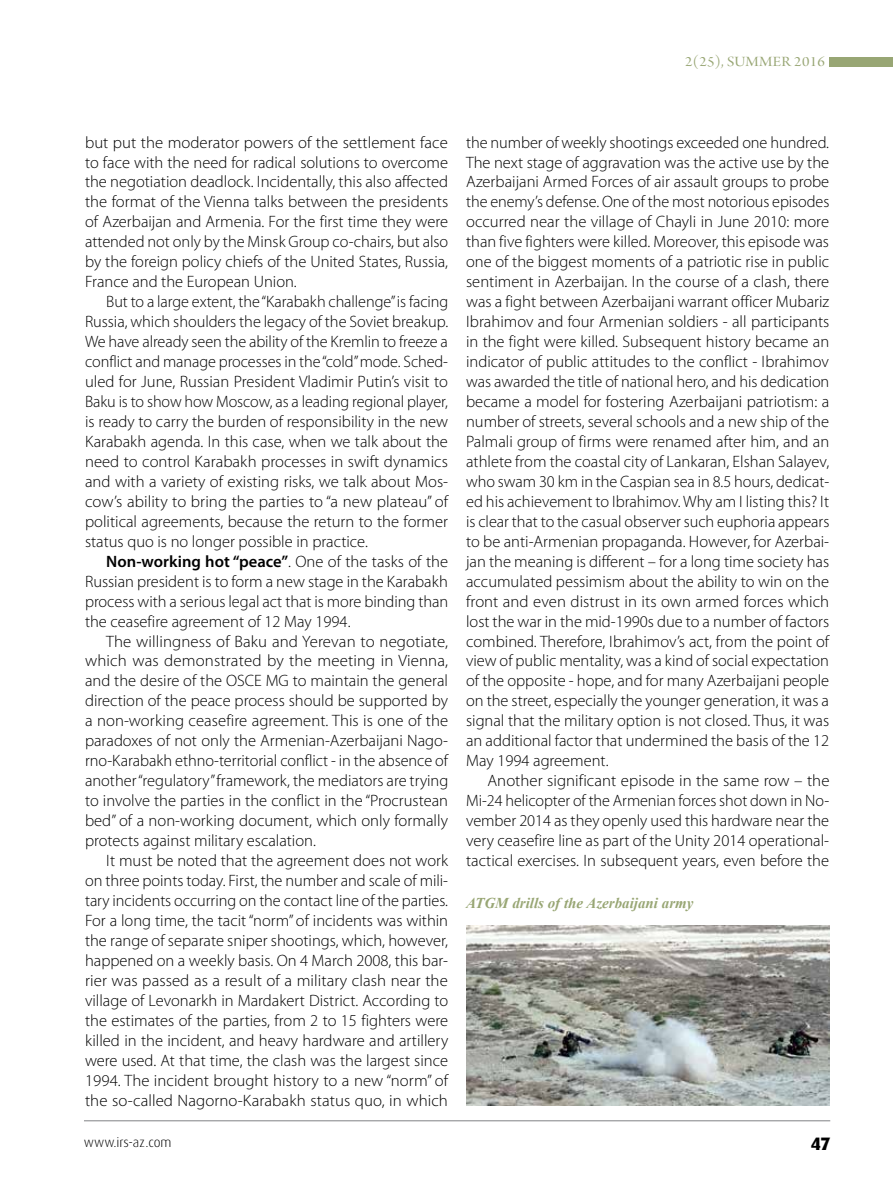
<style>
.page{position:relative;width:893px;height:1191px;background:#fff}
.page>*{position:absolute;margin:0;border:0;box-sizing:border-box;transform-origin:0 0}
.t1{font:800 18px "Dax Pro";color:#000}
.t2{font:300 16.5px/20px "Myriad Pro";color:#000;text-align:justify}
.t3{font:italic 700 15px "Times New Roman";color:#98a674}
.t4{font:15px "Arno Pro Display";letter-spacing:.02em;color:#98a674;scale:1.1 1}
.t5{font:300 13.5px "Dax Pro";color:#000}
.s1{font-weight:600}
</style>
<div class="page">
<hr style="left:84px;top:1120px;width:746px;height:1px;background:#808285">
<div style="left:829px;top:57px;width:64px;height:9px;background:#98a674"></div>
<img style="left:466px;top:925px;width:363px;height:181px">
<p class="t4" style="left:685px;top:53px;width:129px">2(25), SUMMER 2016</p>
<p class="t2" style="left:85px;top:132px;width:365px">but put the moderator powers of the settlement face to face with the need for radical solutions to overcome the negotiation deadlock. Incidentally, this also affected the format of the Vienna talks between the presidents of Azerbaijan and Armenia. For the first time they were attended not only by the Minsk Group co-chairs, but also by the foreign policy chiefs of the United States, Russia, France and the European Union.</p>
<p class="t2" style="left:85px;top:292px;width:365px;text-indent:21px">But to a large extent, the “Karabakh challenge” is facing Russia, which shoulders the legacy of the Soviet breakup.<br>We have already seen the ability of the Kremlin to freeze a conflict and manage processes in the “cold” mode. Sched&shy;uled for June, Russian President Vladimir Putin’s visit to Baku is to show how Moscow, as a leading regional player, is ready to carry the burden of responsibility in the new Karabakh agenda. In this case, when we talk about the need to control Karabakh processes in swift dynamics and with a variety of existing risks, we talk about Mos&shy;cow’s ability to bring the parties to “a new plateau” of political agreements, because the return to the former status quo is no longer possible in practice.</p>
<p class="t2" style="left:85px;top:551px;width:365px;text-indent:21px"><span class="s1">Non-working hot “peace”</span>. One of the tasks of the Russian president is to form a new stage in the Karabakh process with a serious legal act that is more binding than the ceasefire agreement of 12 May 1994.</p>
<p class="t2" style="left:85px;top:631px;width:365px;text-indent:21px">The willingness of Baku and Yerevan to negotiate, which was demonstrated by the meeting in Vienna, and the desire of the OSCE MG to maintain the general direction of the peace process should be supported by a non-working ceasefire agreement. This is one of the paradoxes of not only the Armenian-Azerbaijani Nago&shy;rno-Karabakh ethno-territorial conflict - in the absence of another “regulatory” framework, the mediators are trying to involve the parties in the conflict in the “Procrustean bed” of a non-working document, which only formally protects against military escalation.</p>
<p class="t2" style="left:85px;top:851px;width:365px;text-indent:21px">It must be noted that the agreement does not work on three points today. First, the number and scale of mili&shy;tary incidents occurring on the contact line of the parties.<br>For a long time, the tacit “norm” of incidents was within the range of separate sniper shootings, which, however, happened on a weekly basis. On 4 March 2008, this bar&shy;rier was passed as a result of a military clash near the village of Levonarkh in Mardakert District. According to the estimates of the parties, from 2 to 15 fighters were killed in the incident, and heavy hardware and artillery were used. At that time, the clash was the largest since 1994. The incident brought history to a new “norm” of the so-called Nagorno-Karabakh status quo, in which</p>
<p class="t2" style="left:466px;top:132px;width:365px">the number of weekly shootings exceeded one hundred.<br>The next stage of aggravation was the active use by the Azerbaijani Armed Forces of air assault groups to probe the enemy’s defense. One of the most notorious episodes occurred near the village of Chayli in June 2010: more than five fighters were killed. Moreover, this episode was one of the biggest moments of a patriotic rise in public sentiment in Azerbaijan. In the course of a clash, there was a fight between Azerbaijani warrant officer Mubariz Ibrahimov and four Armenian soldiers - all participants in the fight were killed. Subsequent history became an indicator of public attitudes to the conflict - Ibrahimov was awarded the title of national hero, and his dedication became a model for fostering Azerbaijani patriotism: a number of streets, several schools and a new ship of the Palmali group of firms were renamed after him, and an athlete from the coastal city of Lankaran, Elshan Salayev, who swam 30 km in the Caspian sea in 8.5 hours, dedicat&shy;ed his achievement to Ibrahimov. Why am I listing this? It is clear that to the casual observer such euphoria appears to be anti-Armenian propaganda. However, for Azerbai&shy;jan the meaning is different – for a long time society has accumulated pessimism about the ability to win on the front and even distrust in its own armed forces which lost the war in the mid-1990s due to a number of factors combined. Therefore, Ibrahimov’s act, from the point of view of public mentality, was a kind of social expectation of the opposite - hope, and for many Azerbaijani people on the street, especially the younger generation, it was a signal that the military option is not closed. Thus, it was an additional factor that undermined the basis of the 12<br>May 1994 agreement.</p>
<p class="t2" style="left:466px;top:771px;width:365px;text-indent:21px">Another significant episode in the same row – the Mi-24 helicopter of the Armenian forces shot down in No&shy;vember 2014 as they openly used this hardware near the very ceasefire line as part of the Unity 2014 operational&shy;tactical exercises. In subsequent years, even before the</p>
<p class="t3" style="left:466px;top:892px;width:229px">ATGM drills of the Azerbaijani army</p>
<p class="t5" style="left:84px;top:1133px;width:89px">www.irs-az.com</p>
<p class="t1" style="left:811px;top:1131px;width:21px">47</p>
</div>
